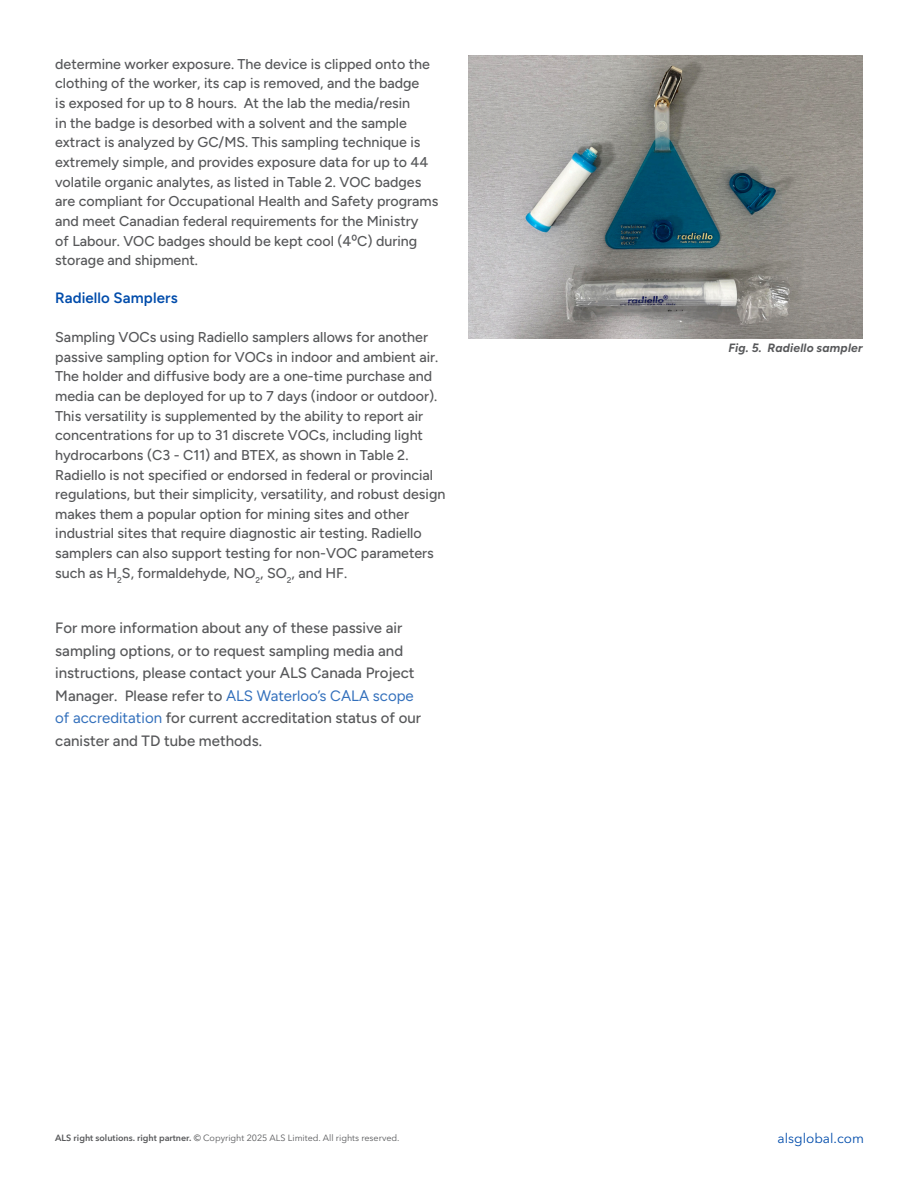
<style>
.page{position:relative;width:918px;height:1188px;background:#fff}
.page>*{position:absolute;margin:0;border:0;box-sizing:border-box;transform-origin:0 0}
.t1{font:300 15px/22.5px "Figtree";color:#57585a}
.t2{font:300 15px "Figtree";letter-spacing:.01em;color:#004cab}
.t3{font:300 14.25px/19.6px "Figtree";color:#57585a}
.t4{font:13.5px "Avenir Next LT Pro";color:#004cab}
.t5{font:italic 300 12px "Figtree";letter-spacing:.015em;color:#57585a}
.t6{font:9px "Avenir Next LT Pro";color:#57585a}
.s1{color:#3370bc}
.s2{font-weight:600}
.s3{font-weight:500}
</style>
<div class="page">
<img style="left:468px;top:55px;width:395px;height:283px">
<p class="t3" style="left:55px;top:54px;width:385px">determine worker exposure. The device is clipped onto the clothing of the worker, its cap is removed, and the badge<br>is exposed for up to 8 hours. At the lab the media/resin<br>in the badge is desorbed with a solvent and the sample extract is analyzed by GC/MS. This sampling technique is extremely simple, and provides exposure data for up to 44 volatile organic analytes, as listed in Table 2. VOC badges are compliant for Occupational Health and Safety programs and meet Canadian federal requirements for the Ministry<br>of Labour. VOC badges should be kept cool (4⁰C) during storage and shipment.</p>
<p class="t2" style="left:55px;top:289px;width:124px">Radiello Samplers</p>
<p class="t3" style="left:55px;top:327px;width:392px">Sampling VOCs using Radiello samplers allows for another passive sampling option for VOCs in indoor and ambient air.<br>The holder and diffusive body are a one-time purchase and media can be deployed for up to 7 days (indoor or outdoor).<br>This versatility is supplemented by the ability to report air concentrations for up to 31 discrete VOCs, including light hydrocarbons (C3 - C11) and BTEX, as shown in Table 2.<br>Radiello is not specified or endorsed in federal or provincial regulations, but their simplicity, versatility, and robust design makes them a popular option for mining sites and other industrial sites that require diagnostic air testing. Radiello samplers can also support testing for non-VOC parameters such as H<sub>2</sub>S, formaldehyde, NO<sub>2</sub>, SO<sub>2</sub>, and HF.</p>
<p class="t1" style="left:55px;top:617px;width:367px">For more information about any of these passive air sampling options, or to request sampling media and instructions, please contact your ALS Canada Project Manager. Please refer to <span class="s1">ALS Waterloo’s CALA scope of accreditation</span> for current accreditation status of our canister and TD tube methods.</p>
<p class="t5" style="left:728px;top:341px;width:136px">Fig. 5. Radiello sampler</p>
<p class="t6" style="left:55px;top:1132px;width:346px"><span class="s2">ALS right solutions. right partner.</span> <span class="s3">©</span> Copyright 2025 ALS Limited. All rights reserved.</p>
<p class="t4" style="left:778px;top:1130px;width:88px">alsglobal.com</p>
</div>
